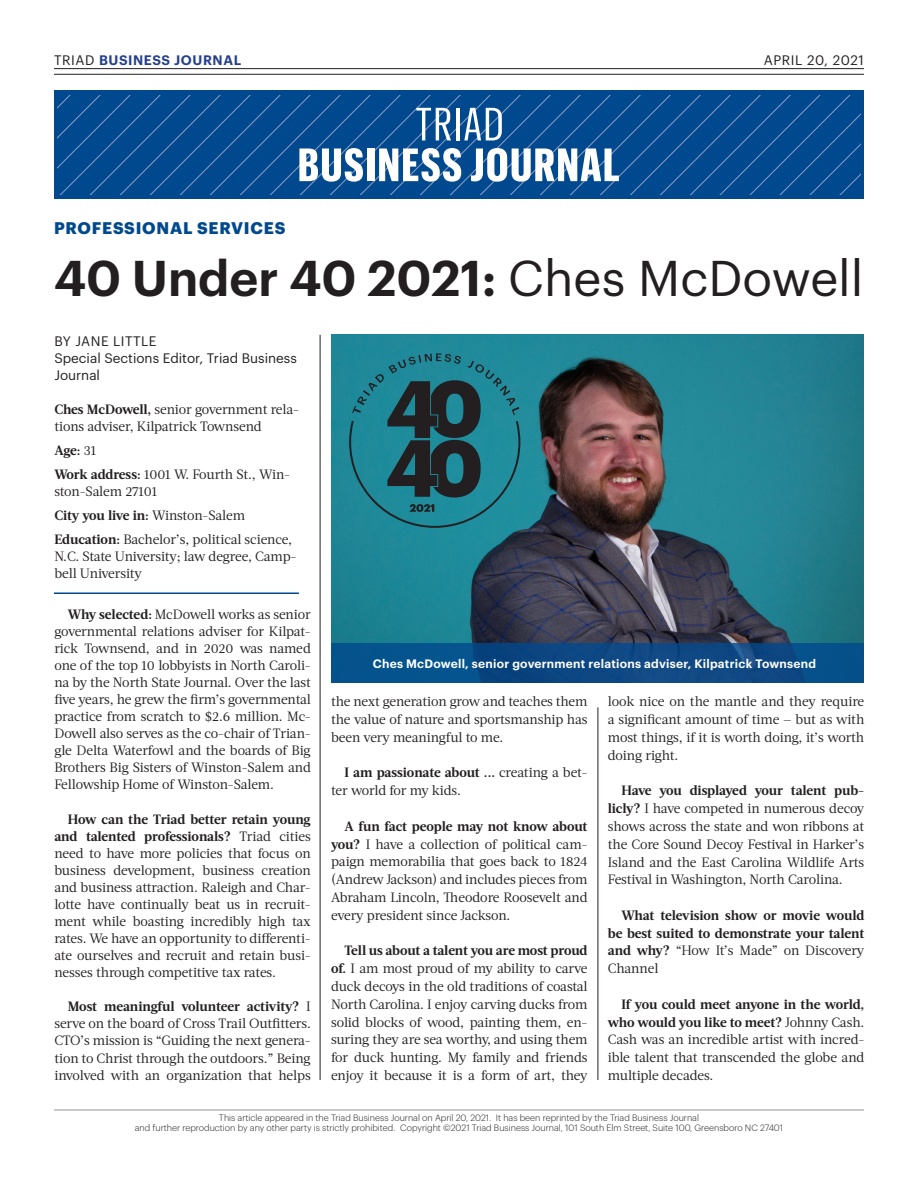
<style>
.page{position:relative;width:918px;height:1188px;background:#fff}
.page>*{position:absolute;margin:0;border:0;box-sizing:border-box;transform-origin:0 0}
.t1{font:600 49.2px "Graphik";color:#231f20}
.t2{font:700 16.5px "Graphik";letter-spacing:.045em;color:#01498e}
.t3{font:13.5px/17.1px "Acta";letter-spacing:-.01em;color:#231f20;text-align:justify}
.t4{font:700 13.5px/17.9px "Acta";letter-spacing:-.01em;color:#231f20;text-align:justify}
.t5{font:13.5px/17.1px "Graphik";color:#231f20}
.t6{font:600 13.5px "Graphik";letter-spacing:.04em;color:#253f8e}
.t7{font:13.5px "Graphik";letter-spacing:.045em;color:#231f20}
.t8{font:13.5px "Graphik";letter-spacing:.035em;color:#231f20}
.t9{font:600 12px "Graphik";letter-spacing:.02em;color:#fff}
.t10{font:300 9px "Graphik";color:#231f20}
.s1{font-weight:400;color:#231f20}
.s2{font-weight:400}
.s3{font-weight:700}
</style>
<div class="page">
<div style="left:54px;top:91px;width:810px;height:108px;background:#01498e"></div>
<svg style="left:57px;top:95px;width:42px;height:99px"></svg>
<svg style="left:99px;top:95px;width:762px;height:99px"></svg>
<hr style="left:54px;top:1110px;width:810px;height:1px;background:#939598">
<hr style="left:54px;top:68px;width:810px;height:1px;background:#231f20">
<hr style="left:54px;top:74px;width:810px;height:1px;background:#231f20">
<img style="left:331px;top:335px;width:533px;height:308px">
<svg style="left:349px;top:353px;width:171px;height:175px;background:#206d7a"></svg>
<div style="left:331px;top:643px;width:533px;height:40px;background:#094a85"></div>
<svg style="left:416px;top:108px;width:35px;height:32px"></svg>
<hr style="left:456px;top:108px;width:3px;height:32px;background:#fff">
<svg style="left:464px;top:108px;width:38px;height:32px"></svg>
<svg style="left:299px;top:148px;width:64px;height:34px"></svg>
<div style="left:367px;top:149px;width:7px;height:32px;background:#fff"></div>
<svg style="left:379px;top:148px;width:82px;height:34px"></svg>
<svg style="left:471px;top:148px;width:148px;height:34px"></svg>
<hr style="left:598px;top:707px;width:1px;height:373px;background:#231f20">
<hr style="left:320px;top:335px;width:1px;height:745px;background:#231f20">
<hr style="left:54px;top:592px;width:245px;height:2px;background:#01498e">
<p class="t6" style="left:54px;top:50px;width:189px"><span class="s1">TRIAD</span> BUSINESS JOURNAL</p>
<p class="t2" style="left:54px;top:215px;width:233px">PROFESSIONAL SERVICES</p>
<p class="t7" style="left:764px;top:50px;width:102px">APRIL 20, 2021</p>
<p class="t1" style="left:54px;top:240px;width:811px">40 Under 40 2021: <span class="s2">Ches McDowell</span></p>
<p class="t8" style="left:54px;top:331px;width:104px">BY JANE LITTLE</p>
<p class="t5" style="left:54px;top:348px;width:244px">Special Sections Editor, Triad Business<br>Journal</p>
<p class="t3" style="left:54px;top:401px;width:246px"><span class="s3">Ches McDowell,</span> senior government rela&shy;tions adviser, Kilpatrick Townsend</p>
<p class="t4" style="left:54px;top:442px;width:44px">Age: <span class="s2">31</span></p>
<p class="t3" style="left:54px;top:466px;width:237px"><span class="s3">Work address:</span> 1001 W. Fourth St., Win&shy;ston-Salem 27101</p>
<p class="t4" style="left:54px;top:506px;width:192px">City you live in: <span class="s2">Winston-Salem</span></p>
<p class="t3" style="left:54px;top:530px;width:244px;text-align:left"><span class="s3">Education:</span> Bachelor’s, political science,<br>N.C. State University; law degree, Camp&shy;bell University</p>
<p class="t3" style="left:54px;top:606px;width:258px;text-indent:14px"><span class="s3">Why selected:</span> McDowell works as senior governmental relations adviser for Kilpat&shy;rick Townsend, and in 2020 was named one of the top 10 lobbyists in North Caroli&shy;na by the North State Journal. Over the last five years, he grew the firm’s governmental practice from scratch to $2.6 million. Mc-Dowell also serves as the co-chair of Trian&shy;gle Delta Waterfowl and the boards of Big Brothers Big Sisters of Winston-Salem and Fellowship Home of Winston-Salem.</p>
<p class="t3" style="left:54px;top:810px;width:258px;text-indent:14px"><span class="s3">How can the Triad better retain young and talented professionals?</span> Triad cities need to have more policies that focus on business development, business creation and business attraction. Raleigh and Char&shy;lotte have continually beat us in recruit&shy;ment while boasting incredibly high tax rates. We have an opportunity to differenti&shy;ate ourselves and recruit and retain busi&shy;nesses through competitive tax rates.</p>
<p class="t3" style="left:54px;top:998px;width:258px;text-indent:14px"><span class="s3">Most meaningful volunteer activity?</span> I serve on the board of Cross Trail Outfitters.<br>CTO’s mission is “Guiding the next genera&shy;tion to Christ through the outdoors.” Being involved with an organization that helps</p>
<p class="t9" style="left:373px;top:654px;width:445px">Ches McDowell, senior government relations adviser, Kilpatrick Townsend</p>
<p class="t3" style="left:331px;top:693px;width:258px;line-height:17.9px">the next generation grow and teaches them the value of nature and sportsmanship has been very meaningful to me.</p>
<p class="t3" style="left:331px;top:764px;width:258px;line-height:17.9px;text-indent:14px"><span class="s3">I am passionate about ...</span> creating a bet&shy;ter world for my kids.</p>
<p class="t3" style="left:331px;top:817px;width:258px;line-height:17.9px;text-indent:14px"><span class="s3">A fun fact people may not know about you?</span> I have a collection of political cam&shy;paign memorabilia that goes back to 1824 (Andrew Jackson) and includes pieces from Abraham Lincoln, Theodore Roosevelt and every president since Jackson.</p>
<p class="t3" style="left:331px;top:942px;width:258px;line-height:17.9px;text-indent:14px"><span class="s3">Tell us about a talent you are most proud of.</span> I am most proud of my ability to carve duck decoys in the old traditions of coastal North Carolina. I enjoy carving ducks from solid blocks of wood, painting them, en&shy;suring they are sea worthy, and using them for duck hunting. My family and friends enjoy it because it is a form of art, they</p>
<p class="t3" style="left:608px;top:693px;width:258px;line-height:17.9px">look nice on the mantle and they require a significant amount of time — but as with most things, if it is worth doing, it’s worth doing right.</p>
<p class="t3" style="left:608px;top:782px;width:258px;line-height:17.9px;text-indent:14px"><span class="s3">Have you displayed your talent pub&shy;licly?</span> I have competed in numerous decoy shows across the state and won ribbons at the Core Sound Decoy Festival in Harker’s Island and the East Carolina Wildlife Arts Festival in Washington, North Carolina.</p>
<p class="t4" style="left:608px;top:906px;width:258px;text-indent:14px">What television show or movie would be best suited to demonstrate your talent and why? <span class="s2">“How It’s Made” on Discovery Channel</span></p>
<p class="t3" style="left:608px;top:995px;width:258px;line-height:17.9px;text-indent:14px"><span class="s3">If you could meet anyone in the world, who would you like to meet?</span> Johnny Cash.<br>Cash was an incredible artist with incred&shy;ible talent that transcended the globe and multiple decades.</p>
<p class="t10" style="left:219px;top:1111px;width:482px">This article appeared in the Triad Business Journal on April 20, 2021. It has been reprinted by the Triad Business Journal</p>
<p class="t10" style="left:135px;top:1121px;width:650px">and further reproduction by any other party is strictly prohibited. Copyright ©2021 Triad Business Journal, 101 South Elm Street, Suite 100, Greensboro NC 27401</p>
</div>
